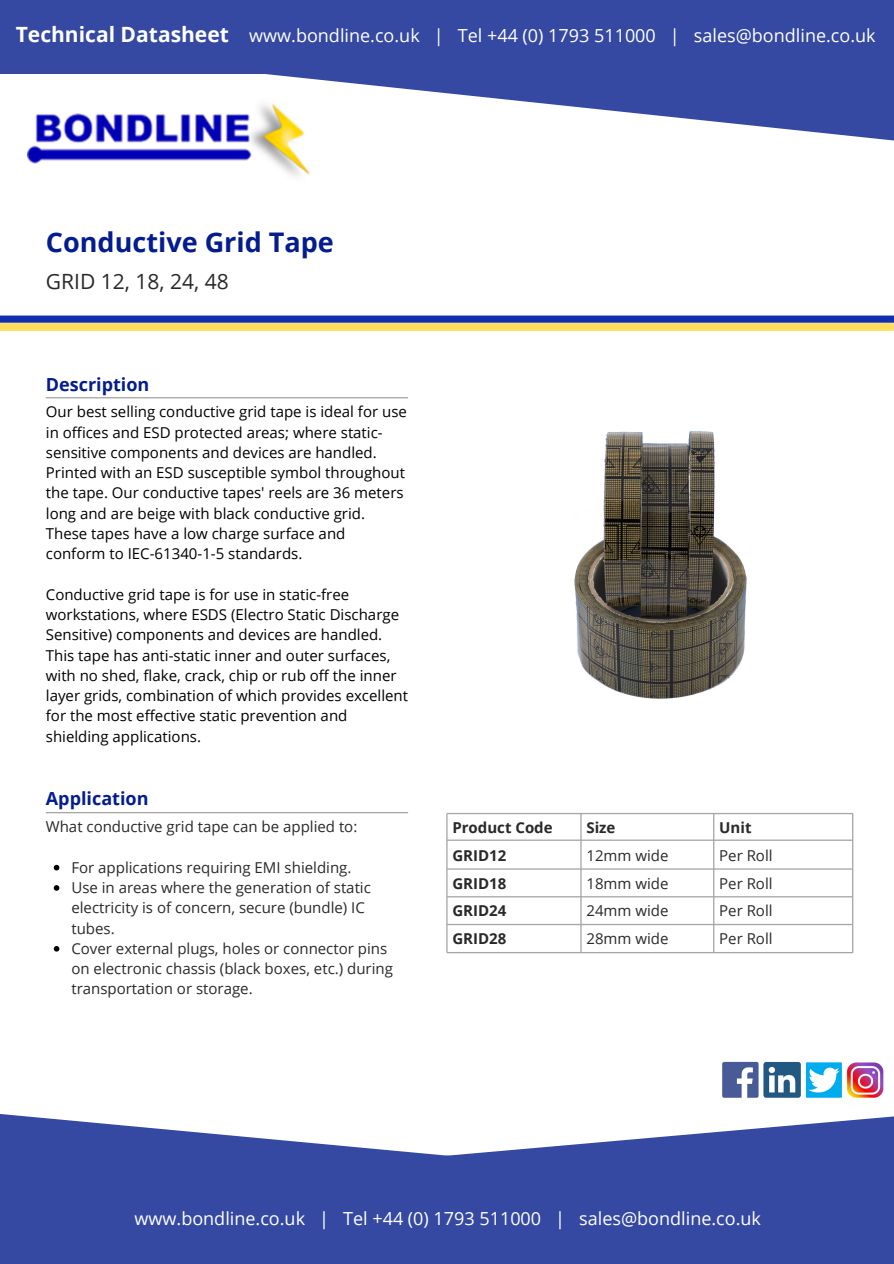
<style>
.page{position:relative;width:894px;height:1264px;background:#fff}
.page>*{position:absolute;margin:0;border:0;box-sizing:border-box;transform-origin:0 0}
.t1{font:700 27px "Open Sans";color:#031c8f}
.t2{font:21px "Open Sans";color:#292929}
.t3{font:18px "Open Sans";color:#fff}
.t4{font:700 18px "Open Sans";color:#031c8f}
.t5{font:15px/20.2px "Open Sans";color:#000}
.t6{font:15px/20.2px "Open Sans";color:#292929;text-align:justify}
.t7{font:700 15px/27.8px "Open Sans";color:#292929;text-align:justify}
.s1{font-weight:700;font-size:21px}
</style>
<div class="page">
<svg style="left:265px;top:74px;width:628px;height:67px"></svg>
<div style="left:0;top:0;width:893px;height:74px;background:#3549a2"></div>
<img style="left:27px;top:98px;width:283px;height:78px">
<svg style="left:0;top:315px;width:893px;height:16px"></svg>
<svg style="left:0;top:1114px;width:893px;height:76px;fill:#3549a2"></svg>
<div style="left:0;top:1190px;width:893px;height:73px;background:#3549a2"></div>
<img style="left:722px;top:1061px;width:162px;height:37px">
<svg style="left:46px;top:397px;width:362px;height:1px"></svg>
<svg style="left:46px;top:812px;width:362px;height:1px"></svg>
<img style="left:574px;top:431px;width:173px;height:268px">
<svg style="left:54px;top:864px;width:5px;height:6px"></svg>
<svg style="left:54px;top:885px;width:5px;height:5px"></svg>
<svg style="left:54px;top:946px;width:5px;height:5px"></svg>
<svg style="left:446px;top:813px;width:407px;height:140px"></svg>
<p class="t3" style="left:16px;top:23px;width:861px"><span class="s1">Technical Datasheet</span> www.bondline.co.uk | Tel +44 (0) 1793 511000 | sales@bondline.co.uk</p>
<h1 class="t1" style="left:46px;top:223px;width:289px">Conductive Grid Tape</h1>
<h2 class="t2" style="left:46px;top:267px;width:184px">GRID 12, 18, 24, 48</h2>
<p class="t4" style="left:46px;top:371px;width:105px">Description</p>
<p class="t5" style="left:46px;top:401px;width:362px">Our best selling conductive grid tape is ideal for use in offices and ESD protected areas; where static&shy;sensitive components and devices are handled.<br>Printed with an ESD susceptible symbol throughout the tape. Our conductive tapes' reels are 36 meters long and are beige with black conductive grid.<br>These tapes have a low charge surface and conform to IEC-61340-1-5 standards.</p>
<p class="t5" style="left:46px;top:584px;width:363px">Conductive grid tape is for use in static-free workstations, where ESDS (Electro Static Discharge Sensitive) components and devices are handled.<br>This tape has anti-static inner and outer surfaces, with no shed, flake, crack, chip or rub off the inner layer grids, combination of which provides excellent for the most effective static prevention and shielding applications.</p>
<p class="t4" style="left:46px;top:786px;width:104px">Application</p>
<p class="t6" style="left:46px;top:816px;width:313px">What conductive grid tape can be applied to:</p>
<p class="t6" style="left:71px;top:856px;width:323px;text-align:left">For applications requiring EMI shielding.<br>Use in areas where the generation of static electricity is of concern, secure (bundle) IC tubes.<br>Cover external plugs, holes or connector pins on electronic chassis (black boxes, etc.) during transportation or storage.</p>
<p class="t7" style="left:452px;top:813px;width:102px">Product Code</p>
<p class="t7" style="left:586px;top:813px;width:31px">Size</p>
<p class="t7" style="left:719px;top:813px;width:34px">Unit</p>
<p class="t6" style="left:586px;top:841px;width:84px;line-height:27.8px">12mm wide 18mm wide 24mm wide</p>
<p class="t6" style="left:719px;top:841px;width:55px;line-height:27.8px">Per Roll Per Roll Per Roll</p>
<p class="t7" style="left:452px;top:924px;width:55px">GRID28</p>
<p class="t6" style="left:586px;top:928px;width:84px">28mm wide</p>
<p class="t6" style="left:719px;top:928px;width:55px">Per Roll</p>
<p class="t7" style="left:452px;top:841px;width:55px">GRID12<br>GRID18<br>GRID24</p>
<p class="t3" style="left:134px;top:1205px;width:627px">www.bondline.co.uk | Tel +44 (0) 1793 511000 | sales@bondline.co.uk</p>
</div>
